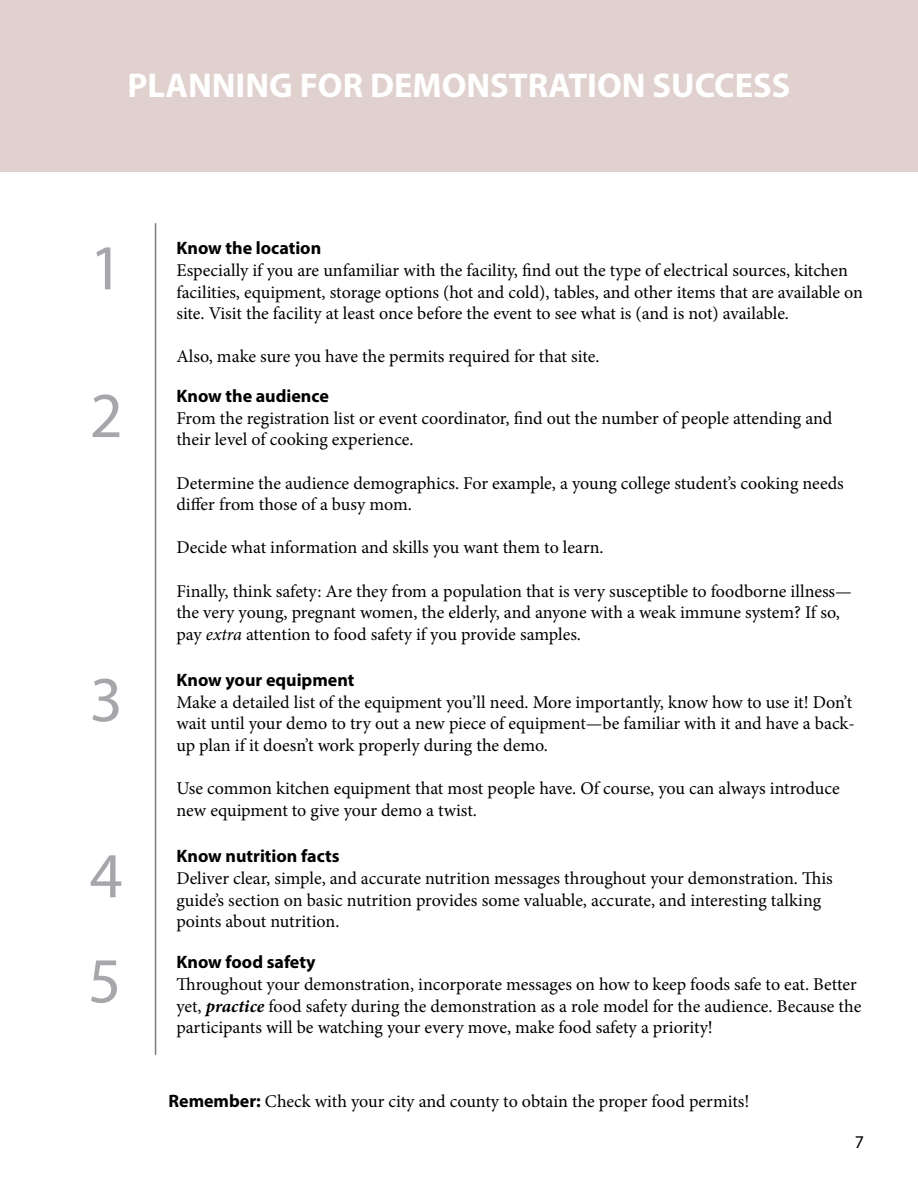
<style>
.page{position:relative;width:918px;height:1188px;background:#fff}
.page>*{position:absolute;margin:0;border:0;box-sizing:border-box;transform-origin:0 0}
.t1{font:64.5px "Myriad Pro";color:#a5a7aa}
.t2{font:700 34.5px "Myriad Pro";color:#fff}
.t3{font:18px/21.6px "Minion Pro";letter-spacing:-.005em;color:#000}
.t4{font:700 18px "Myriad Pro";color:#000}
.t5{font:18px "Myriad Pro";color:#000}
.s1{font-style:italic}
.s2{font-weight:700;font-style:italic}
.s3{font-family:"Myriad Pro";font-weight:700}
</style>
<div class="page">
<div style="left:0;top:0;width:918px;height:171px;background:#e0d1ce"></div>
<hr style="left:155px;top:223px;width:1px;height:832px;background:#797a7d">
<h2 class="t2" style="left:128px;top:62px;width:664px">PLANNING FOR DEMONSTRATION SUCCESS</h2>
<h1 class="t1" style="left:90px;top:228px;width:35px">1</h1>
<h1 class="t1" style="left:90px;top:376px;width:35px">2</h1>
<h1 class="t1" style="left:90px;top:660px;width:35px">3</h1>
<h1 class="t1" style="left:90px;top:836px;width:35px">4</h1>
<h1 class="t1" style="left:88px;top:941px;width:35px">5</h1>
<p class="t4" style="left:176px;top:237px;width:146px">Know the location</p>
<p class="t3" style="left:176px;top:260px;width:688px">Especially if you are unfamiliar with the facility, find out the type of electrical sources, kitchen facilities, equipment, storage options (hot and cold), tables, and other items that are available on site. Visit the facility at least once before the event to see what is (and is not) available.</p>
<p class="t3" style="left:176px;top:346px;width:425px">Also, make sure you have the permits required for that site.</p>
<p class="t4" style="left:176px;top:384px;width:154px">Know the audience</p>
<p class="t3" style="left:176px;top:407px;width:657px">From the registration list or event coordinator, find out the number of people attending and their level of cooking experience.</p>
<p class="t3" style="left:176px;top:472px;width:669px">Determine the audience demographics. For example, a young college student’s cooking needs differ from those of a busy mom.</p>
<p class="t3" style="left:176px;top:537px;width:429px">Decide what information and skills you want them to learn.</p>
<p class="t3" style="left:176px;top:580px;width:677px">Finally, think safety: Are they from a population that is very susceptible to foodborne illness— the very young, pregnant women, the elderly, and anyone with a weak immune system? If so, pay <span class="s1">extra</span> attention to food safety if you provide samples.</p>
<p class="t4" style="left:176px;top:668px;width:180px">Know your equipment</p>
<p class="t3" style="left:176px;top:691px;width:680px">Make a detailed list of the equipment you’ll need. More importantly, know how to use it! Don’t wait until your demo to try out a new piece of equipment—be familiar with it and have a back&shy;up plan if it doesn’t work properly during the demo.</p>
<p class="t3" style="left:176px;top:778px;width:665px">Use common kitchen equipment that most people have. Of course, you can always introduce new equipment to give your demo a twist.</p>
<p class="t4" style="left:176px;top:845px;width:165px">Know nutrition facts</p>
<p class="t3" style="left:176px;top:867px;width:658px">Deliver clear, simple, and accurate nutrition messages throughout your demonstration. This guide’s section on basic nutrition provides some valuable, accurate, and interesting talking points about nutrition.</p>
<p class="t4" style="left:176px;top:951px;width:141px">Know food safety</p>
<p class="t3" style="left:176px;top:974px;width:687px">Throughout your demonstration, incorporate messages on how to keep foods safe to eat. Better yet, <span class="s2">practice</span> food safety during the demonstration as a role model for the audience. Because the participants will be watching your every move, make food safety a priority!</p>
<p class="t3" style="left:168px;top:1091px;width:583px"><span class="s3">Remember:</span> Check with your city and county to obtain the proper food permits!</p>
<p class="t5" style="left:855px;top:1130px;width:11px">7</p>
</div>
